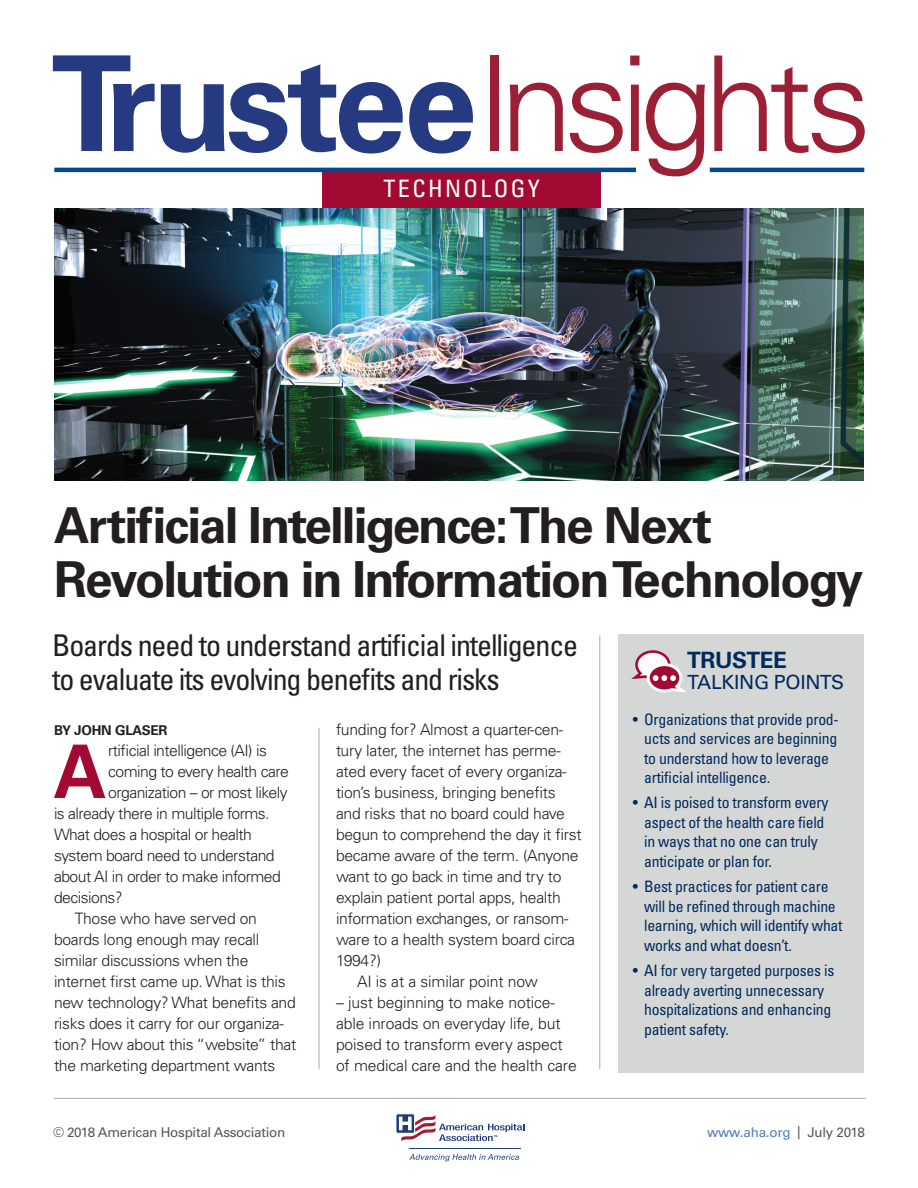
<style>
.page{position:relative;width:918px;height:1188px;background:#fff}
.page>*{position:absolute;margin:0;border:0;box-sizing:border-box;transform-origin:0 0}
.t1{font:300 132.3px "Univers LT Std";letter-spacing:-.075em;color:#9c2035}
.t2{font:700 73.8px "Univers LT Std";color:#a30a32}
.t3{font:700 49.5px/54px "Univers LT Std";letter-spacing:-.04em;color:#231f20}
.t4{font:condensed 30px/34.5px "Univers LT Std";letter-spacing:-.035em;color:#231f20}
.t5{font:condensed 24px "Univers LT Std";letter-spacing:.1em;color:#fff}
.t6{font:700 22.5px "Univers LT Std";letter-spacing:-.02em;color:#002b5c}
.t7{font:19.5px "Univers LT Std";letter-spacing:-.02em;color:#002b5c}
.t8{font:300 15.75px/21px "Univers LT Std";letter-spacing:-.02em;color:#231f20}
.t9{font:condensed 15.75px/19.5px "Univers LT Std";letter-spacing:-.015em;color:#002b5c}
.t10{font:13.5px "Univers LT Std";letter-spacing:-.02em;color:#535860}
.t11{font:13.5px "Univers LT Std";letter-spacing:-.02em;color:#537dbf}
.t12{font:700 13.5px "Univers LT Std";letter-spacing:-.02em;color:#231f20}
.s1{font-weight:700;color:#253a80}
.s2{color:#535860}
</style>
<div class="page">
<hr style="left:409px;top:1148px;width:112px;height:1px;background:#1e3d7b">
<svg style="left:409px;top:1154px;width:110px;height:7px"></svg>
<svg style="left:396px;top:1113px;width:128px;height:29px"></svg>
<div style="left:322px;top:171px;width:279px;height:40px;background:#a30a32"></div>
<hr style="left:54px;top:1098px;width:812px;height:1px;background:#a8abac">
<hr style="left:319px;top:728px;width:1px;height:341px;background:#a8abac">
<hr style="left:599px;top:635px;width:1px;height:434px;background:#a8abac">
<img style="left:54px;top:209px;width:809px;height:272px">
<div style="left:618px;top:634px;width:245px;height:439px;background:#d5d6d6"></div>
<svg style="left:633px;top:650px;width:52px;height:43px"></svg>
<hr style="left:42px;top:55px;width:1px;height:126px;background:#537dbf">
<hr style="left:42px;top:227px;width:833px;height:1px;background:#537dbf">
<hr style="left:54px;top:168px;width:582px;height:4px;background:#01498e">
<hr style="left:710px;top:168px;width:154px;height:4px;background:#01498e">
<h1 class="t1" style="left:51px;top:24px;width:822px"><span class="s1">Trustee</span>Insights</h1>
<h3 class="t5" style="left:384px;top:174px;width:158px">TECHNOLOGY</h3>
<h3 class="t3" style="left:54px;top:499px;width:811px">Artificial Intelligence: The Next<br>Revolution in Information Technology</h3>
<h3 class="t4" style="left:52px;top:627px;width:528px">Boards need to understand artificial intelligence to evaluate its evolving benefits and risks</h3>
<p class="t9" style="left:644px;top:709px;width:196px;text-indent:-11px">• Organizations that provide prod&shy;ucts and services are beginning to understand how to leverage artificial intelligence.</p>
<p class="t9" style="left:644px;top:793px;width:186px;text-indent:-11px">• AI is poised to transform every aspect of the health care field in ways that no one can truly anticipate or plan for.</p>
<p class="t9" style="left:644px;top:877px;width:200px;text-indent:-11px">• Best practices for patient care will be refined through machine learning, which will identify what works and what doesn’t.</p>
<p class="t9" style="left:644px;top:961px;width:192px;text-indent:-11px">• AI for very targeted purposes is already averting unnecessary hospitalizations and enhancing patient safety.</p>
<h3 class="t6" style="left:687px;top:647px;width:101px">TRUSTEE</h3>
<p class="t7" style="left:687px;top:671px;width:159px">TALKING POINTS</p>
<p class="t8" style="left:336px;top:719px;width:229px">funding for? Almost a quarter-cen-</p>
<p class="t8" style="left:336px;top:740px;width:226px">tury later, the internet has perme-</p>
<p class="t8" style="left:336px;top:761px;width:232px">ated every facet of every organiza-</p>
<p class="t8" style="left:336px;top:782px;width:221px">tion’s business, bringing benefits</p>
<p class="t8" style="left:336px;top:803px;width:230px">and risks that no board could have</p>
<p class="t8" style="left:336px;top:824px;width:247px">begun to comprehend the day it first</p>
<p class="t8" style="left:336px;top:845px;width:244px">became aware of the term. (Anyone</p>
<p class="t8" style="left:336px;top:866px;width:227px">want to go back in time and try to</p>
<p class="t8" style="left:336px;top:887px;width:226px">explain patient portal apps, health</p>
<p class="t8" style="left:336px;top:908px;width:234px">information exchanges, or ransom-</p>
<p class="t8" style="left:336px;top:929px;width:241px">ware to a health system board circa</p>
<p class="t8" style="left:336px;top:950px;width:47px">1994?)</p>
<p class="t8" style="left:357px;top:971px;width:182px">AI is at a similar point now</p>
<p class="t8" style="left:336px;top:992px;width:242px">– just beginning to make notice&shy;able inroads on everyday life, but poised to transform every aspect of medical care and the health care</p>
<p class="t12" style="left:54px;top:722px;width:115px">BY JOHN GLASER</p>
<h2 class="t2" style="left:54px;top:729px;width:55px">A</h2>
<p class="t8" style="left:108px;top:740px;width:160px">rtificial intelligence (AI) is</p>
<p class="t8" style="left:108px;top:761px;width:182px">coming to every health care</p>
<p class="t8" style="left:108px;top:782px;width:181px">organization – or most likely</p>
<p class="t8" style="left:54px;top:803px;width:217px">is already there in multiple forms.</p>
<p class="t8" style="left:54px;top:824px;width:199px">What does a hospital or health</p>
<p class="t8" style="left:54px;top:845px;width:222px">system board need to understand</p>
<p class="t8" style="left:54px;top:866px;width:228px">about AI in order to make informed</p>
<p class="t8" style="left:54px;top:887px;width:70px">decisions?</p>
<p class="t8" style="left:75px;top:908px;width:183px">Those who have served on</p>
<p class="t8" style="left:54px;top:929px;width:207px">boards long enough may recall</p>
<p class="t8" style="left:54px;top:950px;width:196px">similar discussions when the</p>
<p class="t8" style="left:54px;top:971px;width:233px">internet first came up. What is this</p>
<p class="t8" style="left:54px;top:992px;width:243px">new technology? What benefits and</p>
<p class="t8" style="left:54px;top:1013px;width:231px">risks does it carry for our organiza-</p>
<p class="t8" style="left:54px;top:1034px;width:244px">tion? How about this “website” that</p>
<p class="t8" style="left:54px;top:1055px;width:223px">the marketing department wants</p>
<p class="t10" style="left:53px;top:1125px;width:234px">© 2018 American Hospital Association</p>
<p class="t11" style="left:707px;top:1125px;width:159px">www.aha.org <span class="s2">| July 2018</span></p>
</div>
